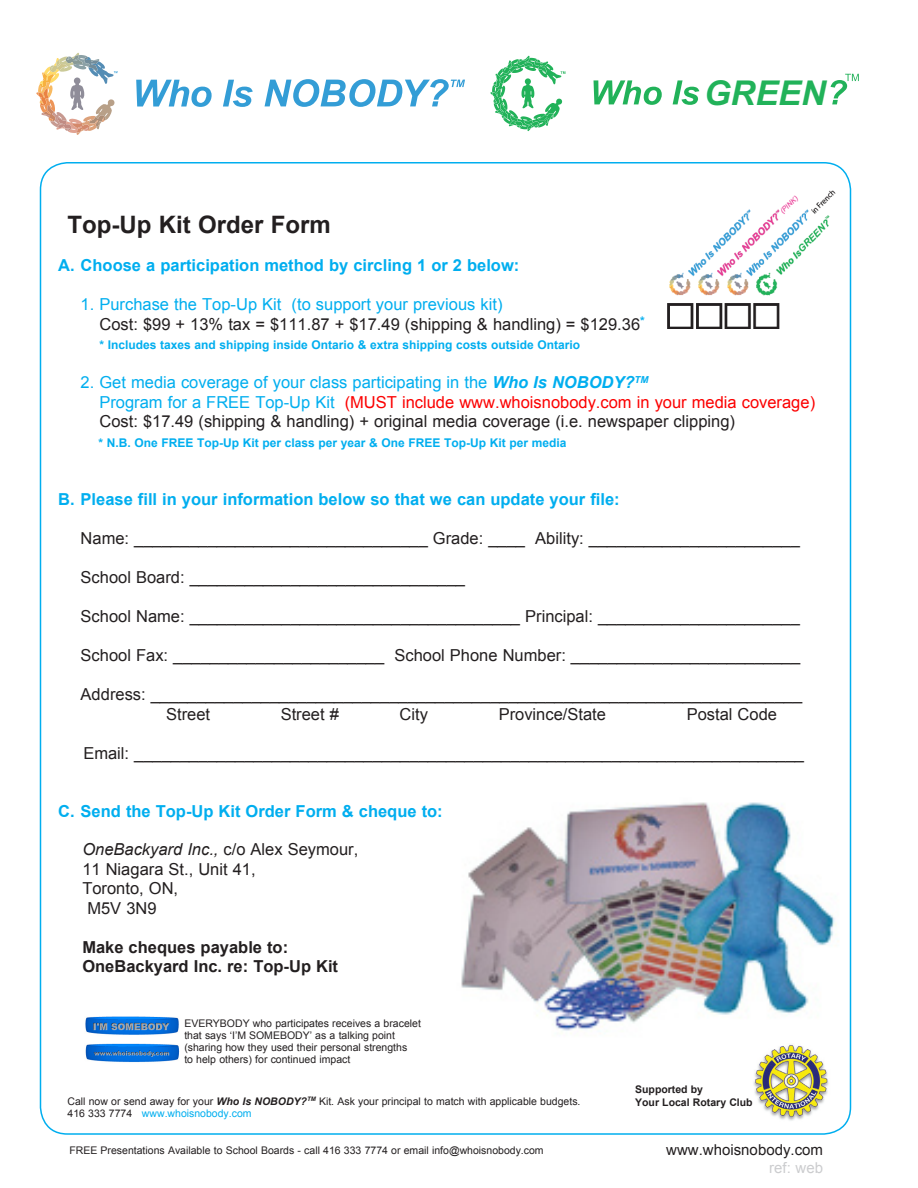
<style>
.page{position:relative;width:918px;height:1188px;background:#fff}
.page>*{position:absolute;margin:0;border:0;box-sizing:border-box;transform-origin:0 0}
.t1{font:italic 700 34.2px "Arial";color:#21b259}
.t2{font:700 24px "Arial";color:#231f20}
.t3{font:16.5px/19.5px "Arial";color:#231f20}
.t4{font:700 16.5px "Arial";color:#00aeef}
.t5{font:700 16.5px/19.5px "Arial";color:#231f20}
.t6{font:15px/18px "Arial";color:#231f20;text-align:right}
.t7{font:700 12px "Arial";color:#00aeef}
.t8{font:10.5px/12px "Arial";color:#231f20}
.t9{font:700 10.5px "Arial";color:#231f20}
.t10{font:10.5px "Arial";color:#00aeef}
.s1{color:#00aeef}
.s2{font-weight:700;font-style:italic;color:#00aeef}
.s3{color:#fc0000}
.s4{font-style:italic}
.s5{font-weight:700;font-style:italic}
.s6{color:#231f20}
.s7{color:#cccdcf}
</style>
<div class="page">
<svg style="left:265px;top:79px;width:200px;height:28px"></svg>
<svg style="left:36px;top:53px;width:82px;height:82px"></svg>
<svg style="left:223px;top:80px;width:30px;height:27px"></svg>
<svg style="left:136px;top:80px;width:76px;height:27px"></svg>
<img style="left:667px;top:190px;width:169px;height:139px">
<img style="left:85px;top:1016px;width:95px;height:46px">
<img style="left:461px;top:802px;width:376px;height:232px">
<img style="left:753px;top:1044px;width:76px;height:77px">
<svg style="left:594px;top:80px;width:68px;height:25px"></svg>
<svg style="left:673px;top:80px;width:26px;height:25px"></svg>
<svg style="left:831px;top:74px;width:28px;height:30px"></svg>
<svg style="left:490px;top:56px;width:75px;height:75px"></svg>
<p class="t1" style="left:704px;top:71px;width:123px">GREEN</p>
<p class="t2" style="left:68px;top:209px;width:265px">Top-Up Kit Order Form</p>
<p class="t4" style="left:58px;top:255px;width:463px">A. Choose a participation method by circling 1 or 2 below:</p>
<p class="t3" style="left:99px;top:295px;width:547px;text-indent:-19px"><span class="s1">1. Purchase the Top-Up Kit (to support your previous kit)<br></span>Cost: $99 + 13% tax = $111.87 + $17.49 (shipping &amp; handling) = $129.36<sup>*</sup></p>
<p class="t7" style="left:99px;top:337px;width:482px">* Includes taxes and shipping inside Ontario &amp; extra shipping costs outside Ontario</p>
<p class="t3" style="left:99px;top:373px;width:717px;text-indent:-19px"><span class="s1">2. Get media coverage of your class participating in the</span> <span class="s2">Who Is NOBODY?</span><sup>TM<br></sup><span class="s1">Program for a FREE Top-Up Kit</span> <span class="s3">(MUST include www.whoisnobody.com in your media coverage)<br></span>Cost: $17.49 (shipping &amp; handling) + original media coverage (i.e. newspaper clipping)</p>
<p class="t7" style="left:99px;top:435px;width:470px">* N.B. One FREE Top-Up Kit per class per year &amp; One FREE Top-Up Kit per media</p>
<p class="t4" style="left:58px;top:489px;width:563px">B. Please fill in your information below so that we can update your file:</p>
<p class="t3" style="left:81px;top:529px;width:721px">Name: ________________________________ Grade: ____ Ability: _______________________</p>
<p class="t3" style="left:81px;top:568px;width:386px">School Board: ______________________________</p>
<p class="t3" style="left:81px;top:607px;width:721px">School Name: ____________________________________ Principal: ______________________</p>
<p class="t3" style="left:81px;top:646px;width:721px">School Fax: _______________________ School Phone Number: _________________________</p>
<p class="t3" style="left:81px;top:685px;width:723px">Address: _______________________________________________________________________</p>
<p class="t3" style="left:166px;top:705px;width:46px">Street</p>
<p class="t3" style="left:281px;top:705px;width:60px">Street #</p>
<p class="t3" style="left:400px;top:705px;width:30px">City</p>
<p class="t3" style="left:499px;top:705px;width:109px">Province/State</p>
<p class="t3" style="left:687px;top:705px;width:92px">Postal Code</p>
<p class="t3" style="left:83px;top:744px;width:722px">Email: _________________________________________________________________________</p>
<p class="t4" style="left:58px;top:801px;width:386px">C. Send the Top-Up Kit Order Form &amp; cheque to:</p>
<p class="t3" style="left:82px;top:840px;width:278px"><span class="s4">OneBackyard Inc.,</span> c/o Alex Seymour,<br>11 Niagara St., Unit 41,</p>
<p class="t3" style="left:82px;top:879px;width:97px">Toronto, ON,</p>
<p class="t3" style="left:87px;top:898px;width:71px">M5V 3N9</p>
<p class="t5" style="left:82px;top:938px;width:257px">Make cheques payable to:<br>OneBackyard Inc. re: Top-Up Kit</p>
<p class="t8" style="left:184px;top:1017px;width:238px">EVERYBODY who participates receives a bracelet that says ‘I’M SOMEBODY’ as a talking point (sharing how they used their personal strengths<br>to help others) for continued impact</p>
<p class="t8" style="left:68px;top:1095px;width:515px">Call now or send away for your <span class="s5">Who Is NOBODY?</span><sup>TM</sup> Kit. Ask your principal to match with applicable budgets.</p>
<p class="t10" style="left:68px;top:1107px;width:186px"><span class="s6">416 333 7774</span> www.whoisnobody.com</p>
<p class="t8" style="left:69px;top:1145px;width:476px">FREE Presentations Available to School Boards - call 416 333 7774 or email info@whoisnobody.com</p>
<p class="t9" style="left:635px;top:1083px;width:69px">Supported by</p>
<p class="t9" style="left:635px;top:1095px;width:119px">Your Local Rotary Club</p>
<p class="t6" style="left:666px;top:1141px;width:158px">www.whoisnobody.com <span class="s7">ref: web</span></p>
</div>
